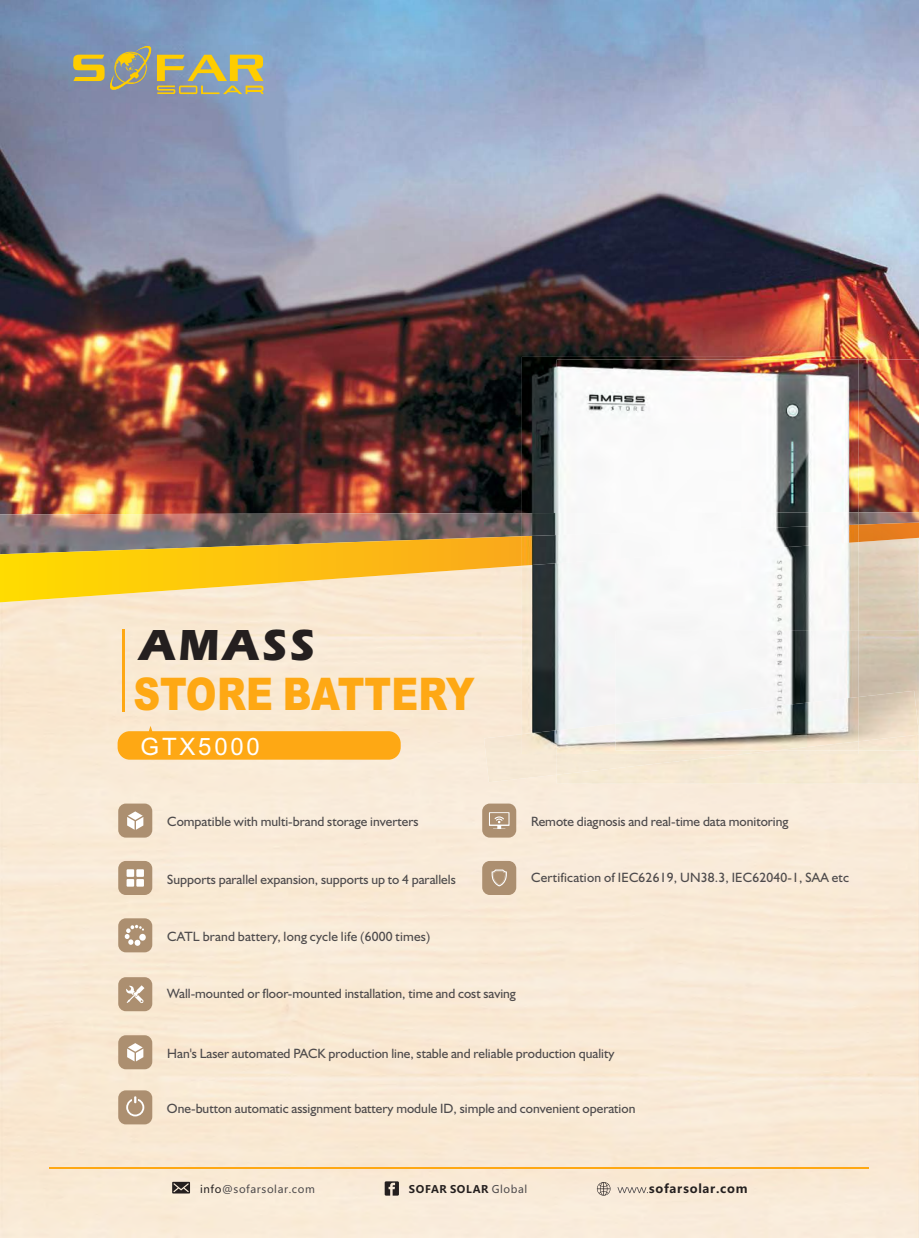
<style>
.page{position:relative;width:919px;height:1238px;background:#fff}
.page>*{position:absolute;margin:0;border:0;box-sizing:border-box;transform-origin:0 0}
.t1{font:900 45px "Arial";letter-spacing:.005em;color:#fea814;scale:.82 1}
.t2{font:700 45px "Eras ITC";letter-spacing:.065em;color:#241f1f}
.t3{font:24px "Arial";letter-spacing:.115em;color:#fff}
.t4{font:13.5px "Humanist 521 BT";color:#4e4b4c}
.t5{font:700 12px "Microsoft Ya Hei";letter-spacing:.06em;color:#241f1f}
.t6{font:10.5px "Microsoft Ya Hei";letter-spacing:.06em;color:#4e4b4c}
.t7{font:700 10.5px "Microsoft Ya Hei";letter-spacing:.06em;color:#241f1f}
.s1{color:#241f1f}
.s2{font-weight:400;color:#4e4b4c}
</style>
<div class="page">
<img style="left:0;top:0;width:918px;height:513px">
<div style="left:0;top:602px;width:918px;height:635px;background:#f9ead6"></div>
<hr style="left:50px;top:1167px;width:819px;height:1px;background:#fea814">
<img style="left:0;top:513px;width:522px;height:23px">
<svg style="left:0;top:536px;width:522px;height:66px;background:#e9c251"></svg>
<img style="left:918px;top:631px;width:1px;height:119px">
<img style="left:858px;top:359px;width:60px;height:163px">
<img style="left:556px;top:542px;width:362px;height:241px">
<img style="left:858px;top:522px;width:60px;height:20px">
<img style="left:858px;top:631px;width:60px;height:119px">
<img style="left:858px;top:690px;width:60px;height:51px">
<div style="left:484px;top:734px;width:72px;height:48px;background:#f7e9d6"></div>
<div style="left:556px;top:754px;width:188px;height:20px;background:#f6e9d4"></div>
<svg style="left:72px;top:38px;width:191px;height:61px;background:#9ca28f"></svg>
<div style="left:118px;top:803px;width:34px;height:34px;background:#ac8f70;border-radius:8px"></div>
<svg style="left:127px;top:811px;width:16px;height:18px"></svg>
<div style="left:118px;top:918px;width:34px;height:34px;background:#ac8f70;border-radius:8px"></div>
<svg style="left:125px;top:924px;width:19px;height:21px"></svg>
<div style="left:118px;top:1035px;width:34px;height:34px;background:#ac8f70;border-radius:8px"></div>
<svg style="left:127px;top:1043px;width:16px;height:18px"></svg>
<svg style="left:118px;top:725px;width:282px;height:34px;background:#fdb438"></svg>
<hr style="left:122px;top:629px;width:2px;height:82px;background:#fea814">
<div style="left:118px;top:977px;width:34px;height:34px;background:#ac8f70;border-radius:8px"></div>
<svg style="left:126px;top:985px;width:18px;height:18px"></svg>
<div style="left:482px;top:803px;width:34px;height:34px;background:#ac8f70;border-radius:8px"></div>
<svg style="left:489px;top:812px;width:20px;height:17px"></svg>
<div style="left:118px;top:860px;width:34px;height:34px;background:#ac8f70;border-radius:8px"></div>
<div style="left:126px;top:869px;width:8px;height:7px;background:#fff"></div>
<div style="left:136px;top:869px;width:8px;height:7px;background:#fff"></div>
<div style="left:126px;top:879px;width:8px;height:7px;background:#fff"></div>
<div style="left:136px;top:879px;width:8px;height:7px;background:#fff"></div>
<div style="left:482px;top:860px;width:34px;height:34px;background:#ac8f70;border-radius:8px"></div>
<svg style="left:491px;top:869px;width:16px;height:17px"></svg>
<div style="left:118px;top:1090px;width:34px;height:34px;background:#ac8f70;border-radius:8px"></div>
<svg style="left:126px;top:1096px;width:18px;height:20px"></svg>
<svg style="left:172px;top:1181px;width:18px;height:12px"></svg>
<svg style="left:384px;top:1181px;width:15px;height:14px"></svg>
<svg style="left:617px;top:1187px;width:31px;height:6px"></svg>
<svg style="left:597px;top:1181px;width:13px;height:14px"></svg>
<img style="left:522px;top:357px;width:336px;height:156px">
<img style="left:522px;top:565px;width:34px;height:165px">
<img style="left:522px;top:513px;width:34px;height:52px">
<img style="left:556px;top:359px;width:302px;height:165px">
<img style="left:556px;top:563px;width:302px;height:160px">
<img style="left:556px;top:524px;width:302px;height:39px">
<img style="left:615px;top:631px;width:243px;height:66px">
<img style="left:776px;top:750px;width:82px;height:4px">
<img style="left:522px;top:730px;width:34px;height:24px">
<img style="left:556px;top:723px;width:220px;height:31px">
<img style="left:615px;top:697px;width:243px;height:53px">
<h1 class="t2" style="left:139px;top:628px;width:177px">AMASS</h1>
<h1 class="t1" style="left:133px;top:677px;width:418px">STORE BATTERY</h1>
<h2 class="t3" style="left:140px;top:737px;width:121px">GTX5000</h2>
<p class="t4" style="left:167px;top:816px;width:253px">Compatible with multi-brand storage inverters</p>
<p class="t4" style="left:531px;top:816px;width:259px">Remote diagnosis and real-time data monitoring</p>
<p class="t4" style="left:167px;top:873px;width:290px">Supports parallel expansion, supports up to 4 parallels</p>
<p class="t4" style="left:531px;top:871px;width:319px">Certification of IEC62619, UN38.3, IEC62040-1, SAA etc</p>
<p class="t4" style="left:167px;top:930px;width:264px">CATL brand battery, long cycle life (6000 times)</p>
<p class="t4" style="left:167px;top:987px;width:350px">Wall-mounted or floor-mounted installation, time and cost saving</p>
<p class="t4" style="left:167px;top:1047px;width:448px">Han's Laser automated PACK production line, stable and reliable production quality</p>
<p class="t4" style="left:167px;top:1102px;width:470px">One-button automatic assignment battery module ID, simple and convenient operation</p>
<p class="t6" style="left:200px;top:1184px;width:116px"><span class="s1">info</span>@sofarsolar.com</p>
<p class="t7" style="left:409px;top:1184px;width:120px">SOFAR SOLAR <span class="s2">Global</span></p>
<p class="t5" style="left:649px;top:1183px;width:100px">sofarsolar.com</p>
</div>
